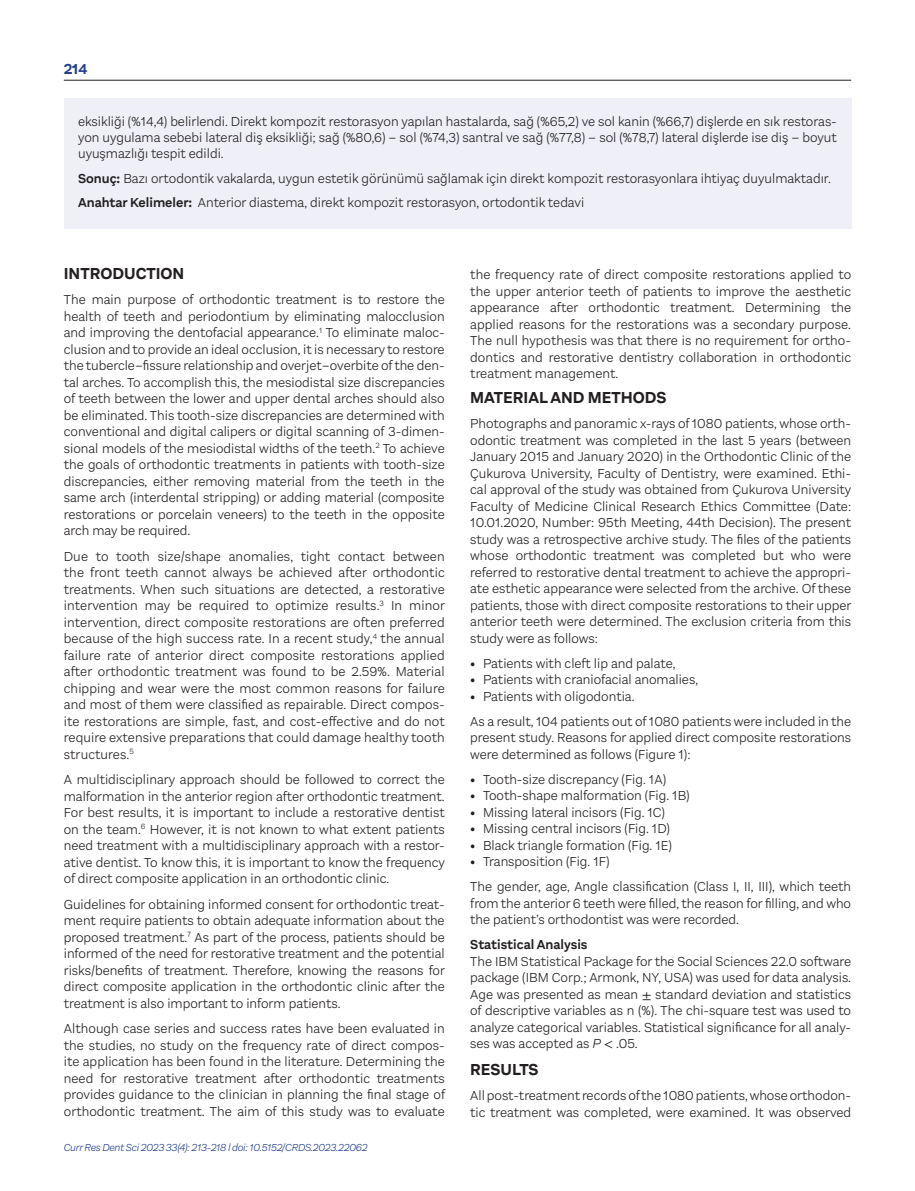
<style>
.page{position:relative;width:915px;height:1191px;background:#fff}
.page>*{position:absolute;margin:0;border:0;box-sizing:border-box;transform-origin:0 0}
.t1{font:700 16.5px "Aestetico";color:#231f20}
.t2{font:700 15px "Aestetico";color:#253f8e}
.t3{font:300 13.5px/16.5px "Aestetico";color:#231f20;text-align:justify}
.t4{font:600 13.5px "Aestetico";color:#231f20}
.t5{font:italic 300 10.5px "Aestetico";letter-spacing:-.025em;color:#253f8e}
.s1{font-weight:600}
.s2{font-weight:700}
.s3{font-family:"STIX General";font-weight:400}
.s4{font-style:italic}
</style>
<div class="page">
<hr style="left:64px;top:80px;width:786px;height:1px;background:#231f20">
<div style="left:64px;top:99px;width:786px;height:71px;background:#eff0f7"></div>
<div style="left:64px;top:156px;width:786px;height:39px;background:#eff0f7"></div>
<div style="left:64px;top:181px;width:786px;height:47px;background:#eff0f7"></div>
<p class="t2" style="left:64px;top:60px;width:25px">214</p>
<p class="t3" style="left:78px;top:113px;width:760px">eksikliği (%14,4) belirlendi. Direkt kompozit restorasyon yapılan hastalarda, sağ (%65,2) ve sol kanin (%66,7) dişlerde en sık restoras&shy;yon uygulama sebebi lateral diş eksikliği; sağ (%80,6) – sol (%74,3) santral ve sağ (%77,8) – sol (%78,7) lateral dişlerde ise diş – boyut uyuşmazlığı tespit edildi.</p>
<p class="t3" style="left:78px;top:166px;width:754px;line-height:24.8px"><span class="s1">Sonuç:</span> Bazı ortodontik vakalarda, uygun estetik görünümü sağlamak için direkt kompozit restorasyonlara ihtiyaç duyulmaktadır.<br><span class="s1">Anahtar Kelimeler:</span> Anterior diastema, direkt kompozit restorasyon, ortodontik tedavi</p>
<p class="t1" style="left:64px;top:264px;width:122px">INTRODUCTION</p>
<p class="t3" style="left:64px;top:291px;width:382px">The main purpose of orthodontic treatment is to restore the health of teeth and periodontium by eliminating malocclusion and improving the dentofacial appearance.<sup>1</sup> To eliminate maloc&shy;clusion and to provide an ideal occlusion, it is necessary to restore the tubercle–fissure relationship and overjet–overbite of the den&shy;tal arches. To accomplish this, the mesiodistal size discrepancies of teeth between the lower and upper dental arches should also be eliminated. This tooth-size discrepancies are determined with conventional and digital calipers or digital scanning of 3-dimen&shy;sional models of the mesiodistal widths of the teeth.<sup>2</sup> To achieve the goals of orthodontic treatments in patients with tooth-size discrepancies, either removing material from the teeth in the same arch (interdental stripping) or adding material (composite restorations or porcelain veneers) to the teeth in the opposite arch may be required.</p>
<p class="t3" style="left:64px;top:548px;width:382px">Due to tooth size/shape anomalies, tight contact between the front teeth cannot always be achieved after orthodontic treatments. When such situations are detected, a restorative intervention may be required to optimize results.<sup>3</sup> In minor intervention, direct composite restorations are often preferred because of the high success rate. In a recent study,<sup>4</sup> the annual failure rate of anterior direct composite restorations applied after orthodontic treatment was found to be 2.59%. Material chipping and wear were the most common reasons for failure and most of them were classified as repairable. Direct compos&shy;ite restorations are simple, fast, and cost-effective and do not require extensive preparations that could damage healthy tooth structures.<sup>5</sup></p>
<p class="t3" style="left:64px;top:771px;width:382px">A multidisciplinary approach should be followed to correct the malformation in the anterior region after orthodontic treatment.<br>For best results, it is important to include a restorative dentist on the team.<sup>6</sup> However, it is not known to what extent patients need treatment with a multidisciplinary approach with a restor&shy;ative dentist. To know this, it is important to know the frequency of direct composite application in an orthodontic clinic.</p>
<p class="t3" style="left:64px;top:896px;width:382px">Guidelines for obtaining informed consent for orthodontic treat&shy;ment require patients to obtain adequate information about the proposed treatment.<sup>7</sup> As part of the process, patients should be informed of the need for restorative treatment and the potential risks/benefits of treatment. Therefore, knowing the reasons for direct composite application in the orthodontic clinic after the treatment is also important to inform patients.</p>
<p class="t3" style="left:64px;top:1020px;width:382px">Although case series and success rates have been evaluated in the studies, no study on the frequency rate of direct compos&shy;ite application has been found in the literature. Determining the need for restorative treatment after orthodontic treatments provides guidance to the clinician in planning the final stage of orthodontic treatment. The aim of this study was to evaluate</p>
<p class="t5" style="left:64px;top:1141px;width:305px">Curr Res Dent Sci 2023 33(4): 213-218 l doi: 10.5152/CRDS.2023.22062</p>
<p class="t3" style="left:470px;top:266px;width:382px">the frequency rate of direct composite restorations applied to the upper anterior teeth of patients to improve the aesthetic appearance after orthodontic treatment. Determining the applied reasons for the restorations was a secondary purpose.<br>The null hypothesis was that there is no requirement for ortho&shy;dontics and restorative dentistry collaboration in orthodontic treatment management.</p>
<p class="t1" style="left:470px;top:388px;width:198px">MATERIAL AND METHODS</p>
<p class="t3" style="left:470px;top:415px;width:382px">Photographs and panoramic x-rays of 1080 patients, whose orth&shy;odontic treatment was completed in the last 5 years (between January 2015 and January 2020) in the Orthodontic Clinic of the Çukurova University, Faculty of Dentistry, were examined. Ethi&shy;cal approval of the study was obtained from Çukurova University Faculty of Medicine Clinical Research Ethics Committee (Date:<br>10.01.2020, Number: 95th Meeting, 44th Decision). The present study was a retrospective archive study. The files of the patients whose orthodontic treatment was completed but who were referred to restorative dental treatment to achieve the appropri&shy;ate esthetic appearance were selected from the archive. Of these patients, those with direct composite restorations to their upper anterior teeth were determined. The exclusion criteria from this study were as follows:</p>
<p class="t3" style="left:470px;top:655px;width:207px"><span class="s2">•</span> Patients with cleft lip and palate,</p>
<p class="t3" style="left:470px;top:671px;width:229px"><span class="s2">•</span> Patients with craniofacial anomalies,</p>
<p class="t3" style="left:470px;top:683px;width:382px;line-height:25px"><span class="s2">•</span> Patients with oligodontia.<br>As a result, 104 patients out of 1080 patients were included in the</p>
<p class="t3" style="left:470px;top:729px;width:382px">present study. Reasons for applied direct composite restorations were determined as follows (Figure 1):</p>
<p class="t3" style="left:470px;top:771px;width:197px"><span class="s2">•</span> Tooth-size discrepancy (Fig. 1A)</p>
<p class="t3" style="left:470px;top:787px;width:221px"><span class="s2">•</span> Tooth-shape malformation (Fig. 1B)</p>
<p class="t3" style="left:470px;top:804px;width:196px"><span class="s2">•</span> Missing lateral incisors (Fig. 1C)</p>
<p class="t3" style="left:470px;top:820px;width:201px"><span class="s2">•</span> Missing central incisors (Fig. 1D)</p>
<p class="t3" style="left:470px;top:837px;width:203px"><span class="s2">•</span> Black triangle formation (Fig. 1E)</p>
<p class="t3" style="left:470px;top:849px;width:382px;line-height:25px"><span class="s2">•</span> Transposition (Fig. 1F)<br>The gender, age, Angle classification (Class I, II, III), which teeth</p>
<p class="t3" style="left:470px;top:895px;width:382px">from the anterior 6 teeth were filled, the reason for filling, and who the patient’s orthodontist was were recorded.</p>
<p class="t4" style="left:470px;top:936px;width:119px">Statistical Analysis</p>
<p class="t3" style="left:470px;top:953px;width:382px">The IBM Statistical Package for the Social Sciences 22.0 software package (IBM Corp.; Armonk, NY, USA) was used for data analysis.<br>Age was presented as mean <span class="s3">±</span> standard deviation and statistics of descriptive variables as n (%). The chi-square test was used to analyze categorical variables. Statistical significance for all analy&shy;ses was accepted as <span class="s4">P</span> <span class="s3">&lt;</span> .05.</p>
<p class="t1" style="left:470px;top:1060px;width:70px">RESULTS</p>
<p class="t3" style="left:470px;top:1087px;width:382px">All post-treatment records of the 1080 patients, whose orthodon&shy;tic treatment was completed, were examined. It was observed</p>
</div>
